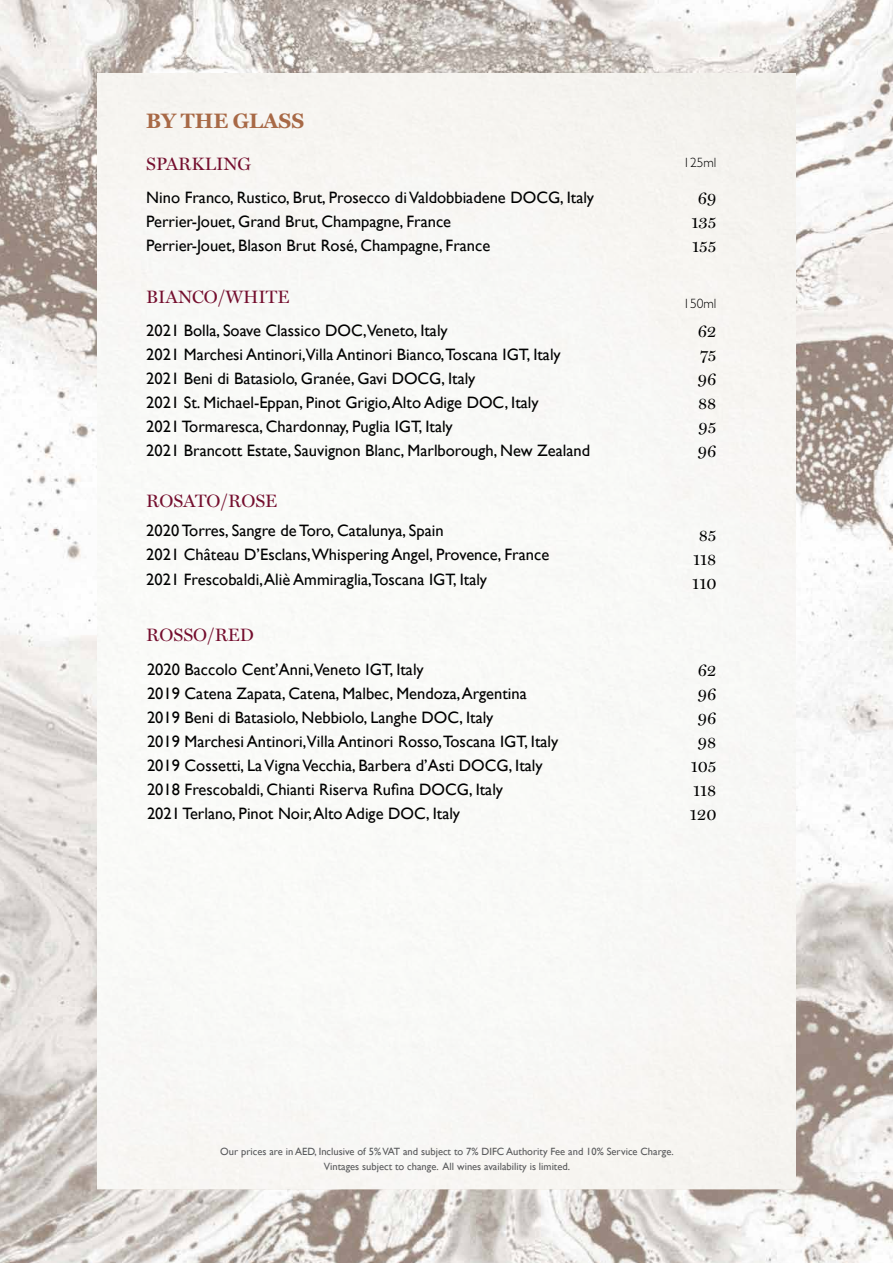
<style>
.page{position:relative;width:893px;height:1263px;background:#fff}
.page>*{position:absolute;margin:0;border:0;box-sizing:border-box;transform-origin:0 0}
.t1{font:700 21px "Miller Text";color:#a86946}
.t2{font:18px "Miller Display Roman";color:#740e2e}
.t3{font:16.5px/24px "Gill Sans";color:#000}
.t4{font:16.5px/24px "Gill Sans";color:#000101}
.t5{font:16.5px/24px "Miller Display Roman";color:#000;text-align:center}
.t6{font:300 13.5px "Gill Sans";color:#000}
.t7{font:10.5px/15px "Gill Sans";color:#58595b;text-align:center}
.s1{color:#000101}
</style>
<div class="page">
<img style="left:0;top:0;width:893px;height:1263px">
<div style="left:97px;top:74px;width:699px;height:1115px;background:#f8f8f6"></div>
<p class="t1" style="left:146px;top:108px;width:159px">BY THE GLASS</p>
<p class="t2" style="left:146px;top:153px;width:106px">SPARKLING</p>
<p class="t4" style="left:146px;top:185px;width:449px">Nino Franco, Rustico, Brut, Prosecco di Valdobbiadene DOCG, Italy<br>Perrier-Jouet, Grand Brut, Champagne, France<br>Perrier-Jouet, Blason Brut Rosé, Champagne, France</p>
<p class="t2" style="left:146px;top:286px;width:145px">BIANCO/WHITE</p>
<p class="t3" style="left:146px;top:318px;width:303px">2021 Bolla, Soave Classico DOC,Veneto, Italy</p>
<p class="t4" style="left:146px;top:342px;width:416px">2021 Marchesi Antinori,Villa Antinori Bianco,Toscana IGT, Italy<br>2021 Beni di Batasiolo, Granée, Gavi DOCG, Italy</p>
<p class="t3" style="left:146px;top:390px;width:394px">2021 St. Michael-Eppan, Pinot Grigio, Alto Adige DOC, Italy<br>2021 Tormaresca, Chardonnay, Puglia IGT, Italy</p>
<p class="t4" style="left:146px;top:438px;width:445px">2021 Brancott Estate, Sauvignon Blanc, Marlborough, New Zealand</p>
<p class="t2" style="left:146px;top:490px;width:132px">ROSATO/ROSE</p>
<p class="t3" style="left:146px;top:519px;width:404px">2020 Torres, Sangre de Toro, Catalunya, Spain<br>2021 <span class="s1">Château D’Esclans</span>,Whispering Angel, Provence, France<br><span class="s1">2021 Frescobaldi, Aliè Ammiraglia,Toscana IGT, Italy</span></p>
<p class="t2" style="left:146px;top:624px;width:109px">ROSSO/RED</p>
<p class="t3" style="left:147px;top:657px;width:413px">2020 Baccolo Cent’Anni,Veneto IGT, Italy<br>2019 Catena Zapata, Catena, Malbec, Mendoza, Argentina 2019 Beni di Batasiolo, Nebbiolo, Langhe DOC, Italy<br>2019 Marchesi Antinori,Villa Antinori Rosso,Toscana IGT, Italy 2019 Cossetti, La Vigna Vecchia, Barbera d’Asti DOCG, Italy 2018 Frescobaldi, Chianti Riserva Rufina DOCG, Italy<br>2021 Terlano, Pinot Noir, Alto Adige DOC, Italy</p>
<p class="t6" style="left:683px;top:155px;width:35px">125ml</p>
<p class="t5" style="left:691px;top:186px;width:26px">69<br>135<br>155</p>
<p class="t6" style="left:683px;top:295px;width:35px">150ml</p>
<p class="t5" style="left:698px;top:319px;width:20px;text-align:justify">62<br>75<br>96<br>88<br>95<br>96</p>
<p class="t5" style="left:692px;top:523px;width:26px">85<br>118<br>110</p>
<p class="t5" style="left:690px;top:658px;width:28px">62<br>96<br>96<br>98<br>105<br>118<br>120</p>
<p class="t7" style="left:220px;top:1144px;width:455px">Our prices are in AED, Inclusive of 5% VAT and subject to 7% DIFC Authority Fee and 10% Service Charge.<br>Vintages subject to change. All wines availability is limited.</p>
</div>
